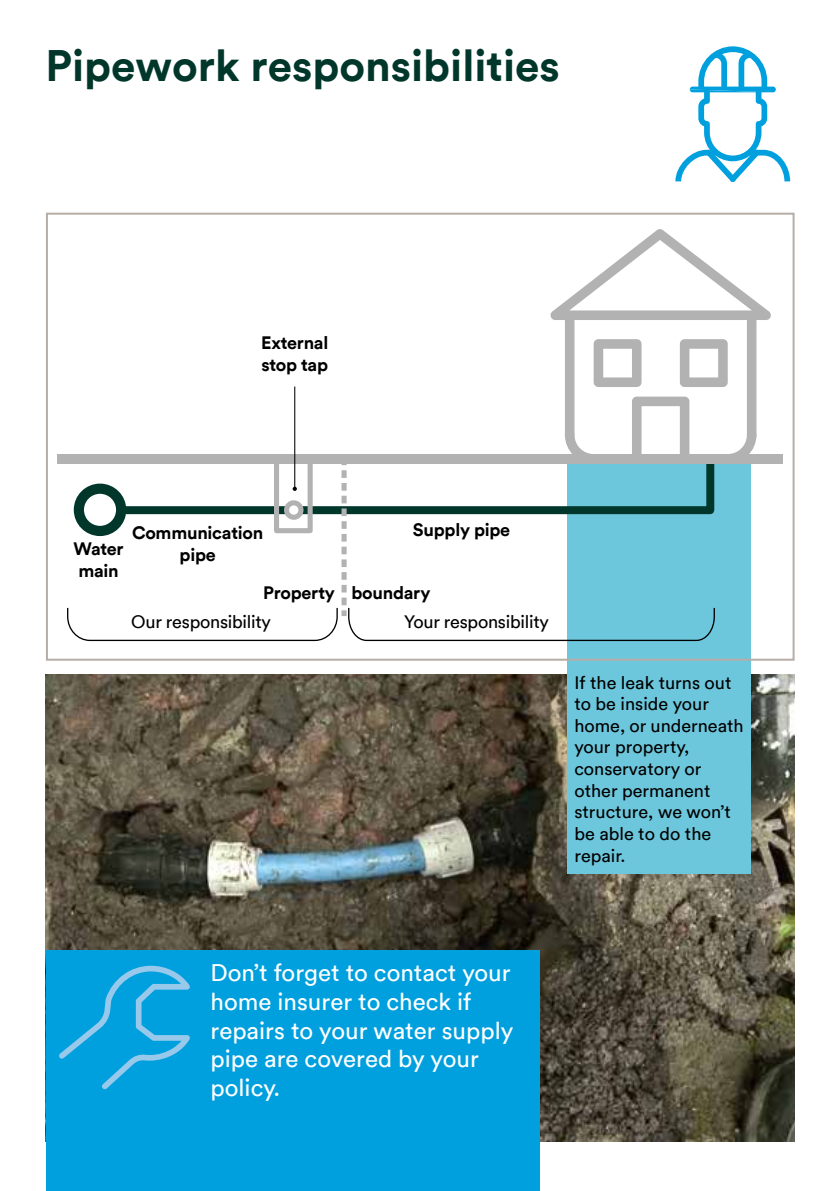
<style>
.page{position:relative;width:840px;height:1191px;background:#fff}
.page>*{position:absolute;margin:0;border:0;box-sizing:border-box;transform-origin:0 0}
.t1{font:700 44px "Circular TT";color:#00372a}
.t2{font:24px/28.8px "Circular TT";color:#fff}
.t3{font:18px/21.6px "Circular TT";color:#000}
.t4{font:700 18px/21.6px "Circular TT";letter-spacing:-.015em;color:#000}
</style>
<div class="page">
<img style="left:45px;top:674px;width:749px;height:467px">
<div style="left:567px;top:458px;width:183px;height:415px;background:#6dc7dc"></div>
<div style="left:564px;top:315px;width:10px;height:125px;background:#b3b2b2;border-radius:5px"></div>
<div style="left:746px;top:315px;width:10px;height:125px;background:#b3b2b2;border-radius:5px"></div>
<div style="left:46px;top:213px;width:748px;height:447px;border:2px solid #b6ada7"></div>
<svg style="left:675px;top:46px;width:114px;height:136px"></svg>
<svg style="left:730px;top:430px;width:26px;height:24px"></svg>
<svg style="left:593px;top:339px;width:48px;height:48px"></svg>
<svg style="left:679px;top:339px;width:48px;height:48px"></svg>
<svg style="left:550px;top:229px;width:220px;height:91px"></svg>
<div style="left:57px;top:454px;width:725px;height:9px;background:#b3b2b2"></div>
<hr style="left:294px;top:386px;width:1px;height:103px;background:#000">
<svg style="left:66px;top:396px;width:649px;height:245px"></svg>
<div style="left:46px;top:950px;width:493px;height:241px;background:#00a0de"></div>
<svg style="left:59px;top:965px;width:131px;height:124px"></svg>
<h1 class="t1" style="left:45px;top:37px;width:515px">Pipework responsibilities</h1>
<p class="t4" style="left:261px;top:332px;width:69px">External stop tap</p>
<p class="t4" style="left:73px;top:538px;width:52px">Water main</p>
<p class="t4" style="left:132px;top:522px;width:132px;text-align:center">Communication pipe</p>
<p class="t4" style="left:412px;top:518px;width:99px">Supply pipe</p>
<p class="t4" style="left:263px;top:581px;width:169px">Property boundary</p>
<p class="t3" style="left:131px;top:610px;width:141px">Our responsibility</p>
<p class="t3" style="left:404px;top:610px;width:146px">Your responsibility</p>
<p class="t3" style="left:574px;top:671px;width:171px">If the leak turns out to be inside your home, or underneath your property, conservatory or other permanent structure, we won’t be able to do the repair.</p>
<p class="t2" style="left:210px;top:957px;width:304px">Don’t forget to contact your home insurer to check if repairs to your water supply pipe are covered by your policy.</p>
</div>
